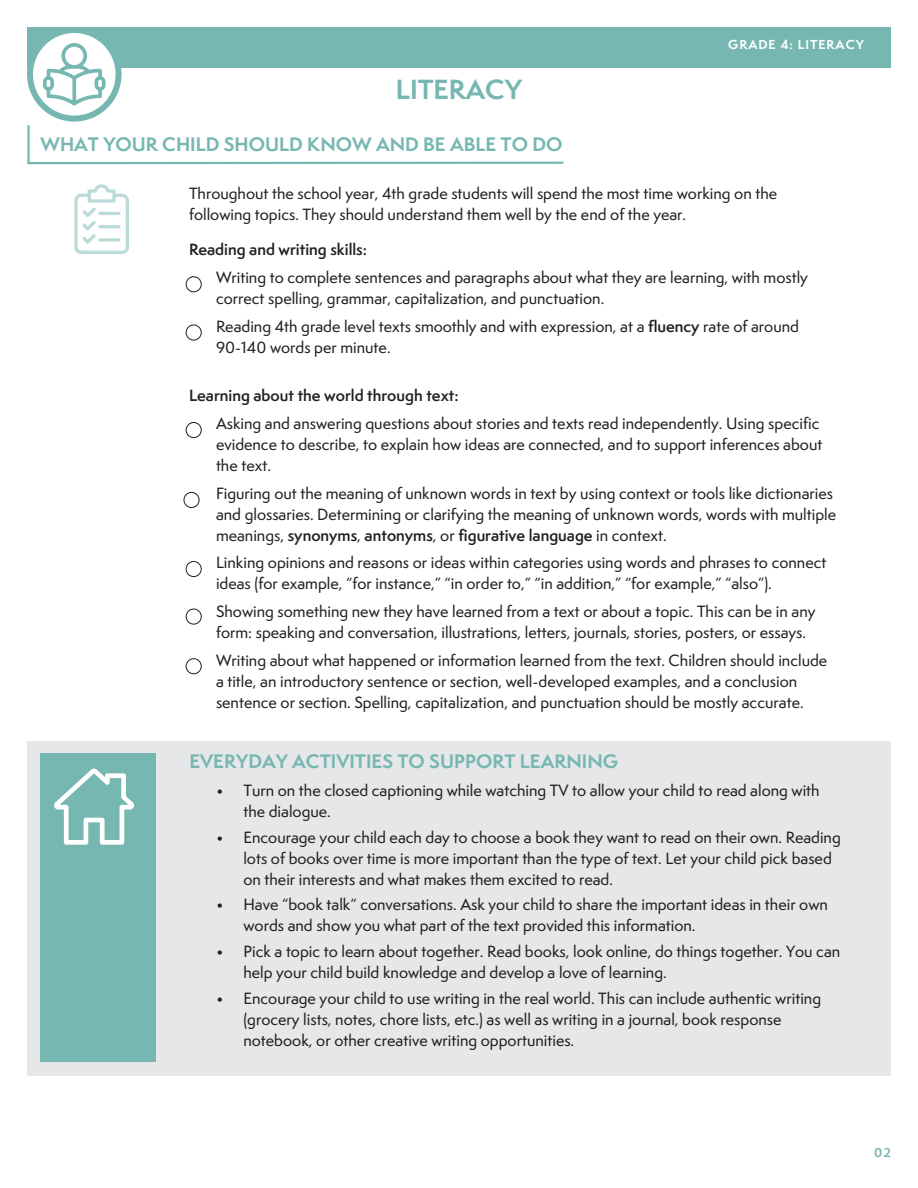
<style>
.page{position:relative;width:918px;height:1188px;background:#fff}
.page>*{position:absolute;margin:0;border:0;box-sizing:border-box;transform-origin:0 0}
.t1{font:700 25.5px "Semplicita Pro";color:#77b7b2}
.t2{font:700 18px "Semplicita Pro";color:#77b7b2}
.t3{font:500 15px/21px "Semplicita Pro";color:#231f20}
.t4{font:600 15px "Semplicita Pro";color:#231f20}
.t5{font:700 12px "Semplicita Pro";letter-spacing:.08em;color:#fff}
.t6{font:700 12px "Semplicita Pro";color:#77b7b2}
.s1{font-weight:600}
</style>
<div class="page">
<div style="left:27px;top:27px;width:864px;height:41px;background:#77b7b2"></div>
<svg style="left:27px;top:125px;width:537px;height:40px"></svg>
<svg style="left:74px;top:184px;width:55px;height:70px"></svg>
<svg style="left:98px;top:238px;width:23px;height:4px"></svg>
<div style="left:186px;top:276px;width:16px;height:16px;border:1px solid #231f20;border-radius:50%"></div>
<div style="left:186px;top:325px;width:16px;height:15px;border:1px solid #231f20;border-radius:50%"></div>
<div style="left:186px;top:422px;width:16px;height:16px;border:1px solid #231f20;border-radius:50%"></div>
<div style="left:184px;top:492px;width:15px;height:16px;border:1px solid #231f20;border-radius:50%"></div>
<div style="left:186px;top:609px;width:16px;height:16px;border:1px solid #231f20;border-radius:50%"></div>
<div style="left:186px;top:658px;width:16px;height:16px;border:1px solid #231f20;border-radius:50%"></div>
<div style="left:186px;top:561px;width:16px;height:16px;border:1px solid #231f20;border-radius:50%"></div>
<svg style="left:30px;top:30px;width:89px;height:89px"></svg>
<div style="left:27px;top:27px;width:95px;height:95px;border:6px solid #77b7b2;border-radius:50%"></div>
<svg style="left:43px;top:43px;width:63px;height:63px"></svg>
<div style="left:27px;top:741px;width:864px;height:335px;background:#e6e7e9"></div>
<div style="left:40px;top:754px;width:116px;height:308px;background:#77b7b2"></div>
<svg style="left:54px;top:768px;width:80px;height:77px"></svg>
<p class="t1" style="left:396px;top:70px;width:128px">LITERACY</p>
<p class="t2" style="left:40px;top:131px;width:523px">WHAT YOUR CHILD SHOULD KNOW AND BE ABLE TO DO</p>
<p class="t5" style="left:728px;top:35px;width:137px">GRADE 4: LITERACY</p>
<p class="t3" style="left:189px;top:183px;width:590px">Throughout the school year, 4th grade students will spend the most time working on the following topics. They should understand them well by the end of the year.</p>
<p class="t4" style="left:189px;top:238px;width:180px">Reading and writing skills:</p>
<p class="t3" style="left:216px;top:267px;width:594px;text-indent:-27px">• Writing to complete sentences and paragraphs about what they are learning, with mostly correct spelling, grammar, capitalization, and punctuation.</p>
<p class="t3" style="left:216px;top:316px;width:585px;text-indent:-27px">• Reading 4th grade level texts smoothly and with expression, at a <span class="s1">fluency</span> rate of around<br>90-140 words per minute.</p>
<p class="t4" style="left:189px;top:385px;width:271px">Learning about the world through text:</p>
<p class="t3" style="left:216px;top:413px;width:608px;text-indent:-27px">• Asking and answering questions about stories and texts read independently. Using specific evidence to describe, to explain how ideas are connected, and to support inferences about the text.</p>
<p class="t3" style="left:216px;top:483px;width:622px;text-indent:-27px">• Figuring out the meaning of unknown words in text by using context or tools like dictionaries and glossaries. Determining or clarifying the meaning of unknown words, words with multiple meanings, <span class="s1">synonyms</span>, <span class="s1">antonyms</span>, or <span class="s1">figurative language</span> in context.</p>
<p class="t3" style="left:216px;top:552px;width:612px;text-indent:-27px">• Linking opinions and reasons or ideas within categories using words and phrases to connect ideas (for example, “for instance,” “in order to,” “in addition,” “for example,” “also”).</p>
<p class="t3" style="left:216px;top:601px;width:601px;text-indent:-27px">• Showing something new they have learned from a text or about a topic. This can be in any form: speaking and conversation, illustrations, letters, journals, stories, posters, or essays.</p>
<p class="t3" style="left:189px;top:650px;width:640px;text-align:center">• Writing about what happened or information learned from the text. Children should include a title, an introductory sentence or section, well-developed examples, and a conclusion sentence or section. Spelling, capitalization, and punctuation should be mostly accurate.</p>
<p class="t2" style="left:189px;top:748px;width:430px">EVERYDAY ACTIVITIES TO SUPPORT LEARNING</p>
<p class="t3" style="left:243px;top:780px;width:578px;text-indent:-27px">• Turn on the closed captioning while watching TV to allow your child to read along with the dialogue.</p>
<p class="t3" style="left:243px;top:827px;width:599px;text-indent:-27px">• Encourage your child each day to choose a book they want to read on their own. Reading lots of books over time is more important than the type of text. Let your child pick based on their interests and what makes them excited to read.</p>
<p class="t3" style="left:243px;top:894px;width:586px;text-indent:-27px">• Have “book talk“ conversations. Ask your child to share the important ideas in their own words and show you what part of the text provided this information.</p>
<p class="t3" style="left:243px;top:941px;width:598px;text-indent:-27px">• Pick a topic to learn about together. Read books, look online, do things together. You can help your child build knowledge and develop a love of learning.</p>
<p class="t3" style="left:243px;top:987px;width:579px;text-indent:-27px">• Encourage your child to use writing in the real world. This can include authentic writing (grocery lists, notes, chore lists, etc.) as well as writing in a journal, book response notebook, or other creative writing opportunities.</p>
<p class="t6" style="left:874px;top:1143px;width:18px">02</p>
</div>
